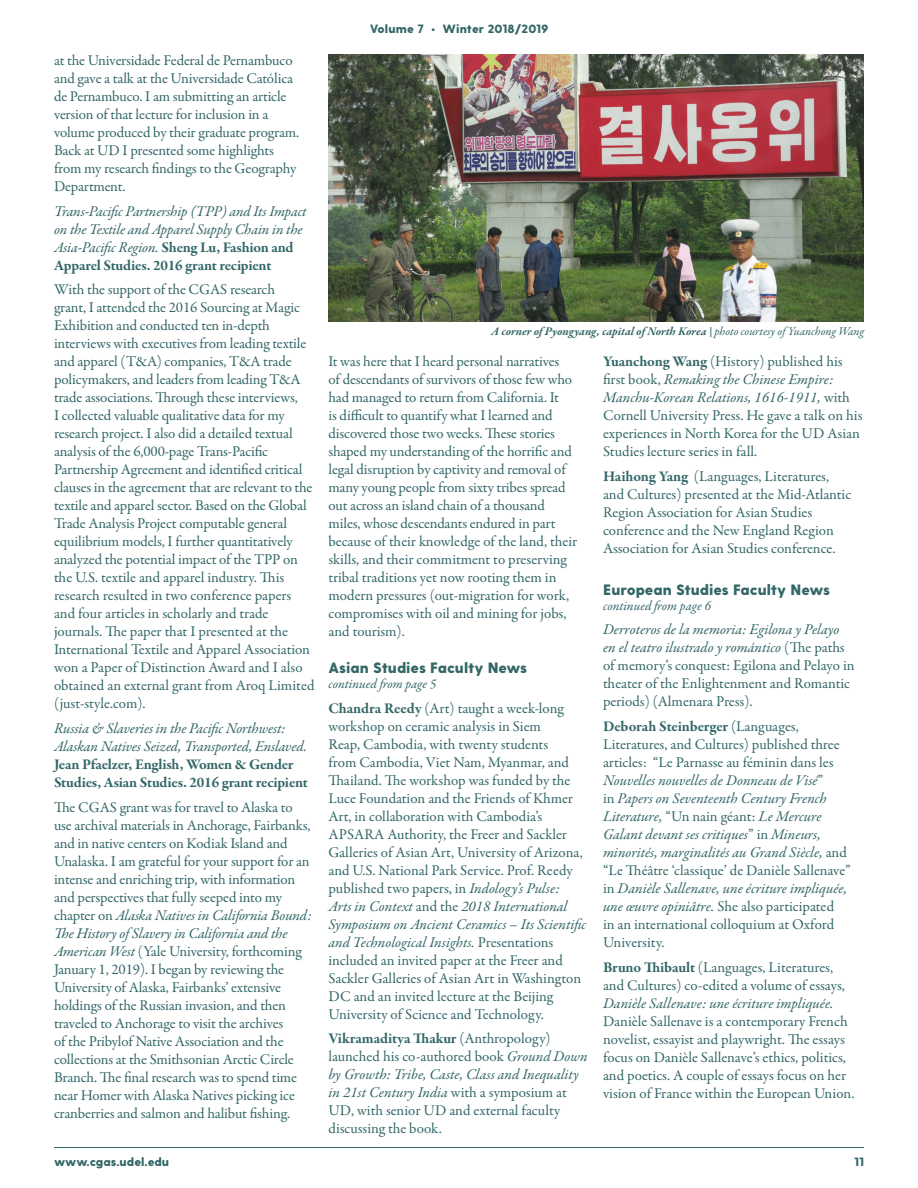
<style>
.page{position:relative;width:918px;height:1188px;background:#fff}
.page>*{position:absolute;margin:0;border:0;box-sizing:border-box;transform-origin:0 0}
.t1{font:15px/18px "Garamond Premr Pro";letter-spacing:-.01em;color:#336667}
.t2{font:italic 15px/18px "Garamond Premr Pro";letter-spacing:-.01em;color:#336667}
.t3{font:700 15px/18px "Garamond Premr Pro";letter-spacing:-.015em;color:#336667}
.t4{font:800 15px "Greycliff CF";color:#336667}
.t5{font:italic 13.5px "Garamond Premr Pro";letter-spacing:-.005em;color:#336667}
.t6{font:italic 700 12px "Garamond Premr Pro";letter-spacing:-.005em;color:#336667}
.t7{font:800 12px "Greycliff CF";color:#336667}
.s1{font-weight:700;font-style:normal}
.s2{font-style:italic}
.s3{font-weight:400}
.s4{font-weight:700}
</style>
<div class="page">
<hr style="left:54px;top:1147px;width:810px;height:1px;background:#336667">
<img style="left:329px;top:54px;width:535px;height:267px">
<p class="t1" style="left:54px;top:52px;width:247px">at the Universidade Federal de Pernambuco and gave a talk at the Universidade Católica de Pernambuco. I am submitting an article version of that lecture for inclusion in a volume produced by their graduate program.<br>Back at UD I presented some highlights from my research findings to the Geography Department.</p>
<p class="t2" style="left:54px;top:203px;width:254px">Trans-Pacific Partnership (TPP) and Its Impact on the Textile and Apparel Supply Chain in the Asia-Pacific Region. <span class="s1">Sheng Lu, Fashion and Apparel Studies. 2016 grant recipient</span></p>
<p class="t1" style="left:54px;top:281px;width:262px">With the support of the CGAS research<br>grant, I attended the 2016 Sourcing at Magic Exhibition and conducted ten in-depth interviews with executives from leading textile and apparel (T&amp;A) companies, T&amp;A trade policymakers, and leaders from leading T&amp;A trade associations. Through these interviews,<br>I collected valuable qualitative data for my research project. I also did a detailed textual analysis of the 6,000-page Trans-Pacific Partnership Agreement and identified critical clauses in the agreement that are relevant to the textile and apparel sector. Based on the Global Trade Analysis Project computable general equilibrium models, I further quantitatively analyzed the potential impact of the TPP on the U.S. textile and apparel industry. This research resulted in two conference papers and four articles in scholarly and trade journals. The paper that I presented at the International Textile and Apparel Association won a Paper of Distinction Award and I also obtained an external grant from Aroq Limited (just-style.com).</p>
<p class="t2" style="left:54px;top:720px;width:255px">Russia &amp; Slaveries in the Pacific Northwest:<br>Alaskan Natives Seized, Transported, Enslaved.</p>
<p class="t3" style="left:54px;top:756px;width:255px">Jean Pfaelzer, English, Women &amp; Gender<br>Studies, Asian Studies. 2016 grant recipient</p>
<p class="t1" style="left:54px;top:799px;width:259px">The CGAS grant was for travel to Alaska to use archival materials in Anchorage, Fairbanks, and in native centers on Kodiak Island and Unalaska. I am grateful for your support for an intense and enriching trip, with information and perspectives that fully seeped into my chapter on <span class="s2">Alaska Natives in California Bound:<br>The History of Slavery in California and the American West</span> (Yale University, forthcoming January 1, 2019). I began by reviewing the University of Alaska, Fairbanks’ extensive holdings of the Russian invasion, and then traveled to Anchorage to visit the archives<br>of the Pribylof Native Association and the collections at the Smithsonian Arctic Circle Branch. The final research was to spend time near Homer with Alaska Natives picking ice cranberries and salmon and halibut fishing.</p>
<p class="t7" style="left:370px;top:21px;width:180px">Volume 7 • Winter 2018/2019</p>
<p class="t6" style="left:491px;top:324px;width:374px">A corner of Pyongyang, capital of North Korea | <span class="s3">photo courtesy of Yuanchong Wang</span></p>
<p class="t1" style="left:328px;top:353px;width:250px">It was here that I heard personal narratives<br>of descendants of survivors of those few who had managed to return from California. It<br>is difficult to quantify what I learned and discovered those two weeks. These stories shaped my understanding of the horrific and legal disruption by captivity and removal of many young people from sixty tribes spread out across an island chain of a thousand miles, whose descendants endured in part because of their knowledge of the land, their skills, and their commitment to preserving tribal traditions yet now rooting them in modern pressures (out-migration for work, compromises with oil and mining for jobs, and tourism).</p>
<p class="t4" style="left:329px;top:659px;width:200px">Asian Studies Faculty News</p>
<p class="t5" style="left:329px;top:675px;width:109px">continued from page 5</p>
<p class="t1" style="left:328px;top:699px;width:259px"><span class="s4">Chandra Reedy</span> (Art) taught a week-long workshop on ceramic analysis in Siem<br>Reap, Cambodia, with twenty students<br>from Cambodia, Viet Nam, Myanmar, and Thailand. The workshop was funded by the Luce Foundation and the Friends of Khmer Art, in collaboration with Cambodia’s APSARA Authority, the Freer and Sackler Galleries of Asian Art, University of Arizona, and U.S. National Park Service. Prof. Reedy published two papers, in <span class="s2">Indology’s Pulse:<br>Arts in Context</span> and the <span class="s2">2018 International Symposium on Ancient Ceramics – Its Scientific and Technological Insights.</span> Presentations included an invited paper at the Freer and Sackler Galleries of Asian Art in Washington DC and an invited lecture at the Beijing University of Science and Technology.</p>
<p class="t1" style="left:328px;top:1030px;width:261px"><span class="s4">Vikramaditya Thakur</span> (Anthropology) launched his co-authored book <span class="s2">Ground Down by Growth: Tribe, Caste, Class and Inequality in 21st Century India</span> with a symposium at UD, with senior UD and external faculty discussing the book.</p>
<p class="t1" style="left:603px;top:353px;width:261px"><span class="s4">Yuanchong Wang</span> (History) published his first book, <span class="s2">Remaking the Chinese Empire:<br>Manchu-Korean Relations, 1616-1911,</span> with Cornell University Press. He gave a talk on his experiences in North Korea for the UD Asian Studies lecture series in fall.</p>
<p class="t1" style="left:603px;top:467px;width:250px"><span class="s4">Haihong Yang</span> (Languages, Literatures, and Cultures) presented at the Mid-Atlantic Region Association for Asian Studies conference and the New England Region Association for Asian Studies conference.</p>
<p class="t4" style="left:603px;top:580px;width:228px">European Studies Faculty News</p>
<p class="t5" style="left:603px;top:597px;width:109px">continued from page 6</p>
<p class="t1" style="left:603px;top:621px;width:253px"><span class="s2">Derroteros de la memoria: Egilona y Pelayo en el teatro ilustrado y romántico</span> (The paths of memory’s conquest: Egilona and Pelayo in theater of the Enlightenment and Romantic periods) (Almenara Press).</p>
<p class="t1" style="left:603px;top:717px;width:249px"><span class="s4">Deborah Steinberger</span> (Languages, Literatures, and Cultures) published three articles: “Le Parnasse au féminin dans les <span class="s2">Nouvelles nouvelles de Donneau de Visé</span>”<br>in <span class="s2">Papers on Seventeenth Century French Literature,</span> “Un nain géant: <span class="s2">Le Mercure Galant devant ses critiques</span>” in <span class="s2">Mineurs, minorités, marginalités au Grand Siècle,</span> and “Le Théâtre ‘classique’ de Danièle Sallenave” in <span class="s2">Danièle Sallenave, une écriture impliquée, une œuvre opiniâtre.</span> She also participated<br>in an international colloquium at Oxford University.</p>
<p class="t1" style="left:603px;top:958px;width:243px"><span class="s4">Bruno Thibault</span> (Languages, Literatures, and Cultures) co-edited a volume of essays,</p>
<p class="t2" style="left:603px;top:995px;width:232px">Danièle Sallenave: une écriture impliquée.</p>
<p class="t1" style="left:603px;top:1012px;width:253px">Danièle Sallenave is a contemporary French novelist, essayist and playwright. The essays focus on Danièle Sallenave’s ethics, politics, and poetics. A couple of essays focus on her vision of France within the European Union.</p>
<p class="t7" style="left:54px;top:1155px;width:117px">www.cgas.udel.edu</p>
<p class="t7" style="left:854px;top:1155px;width:11px">11</p>
</div>
